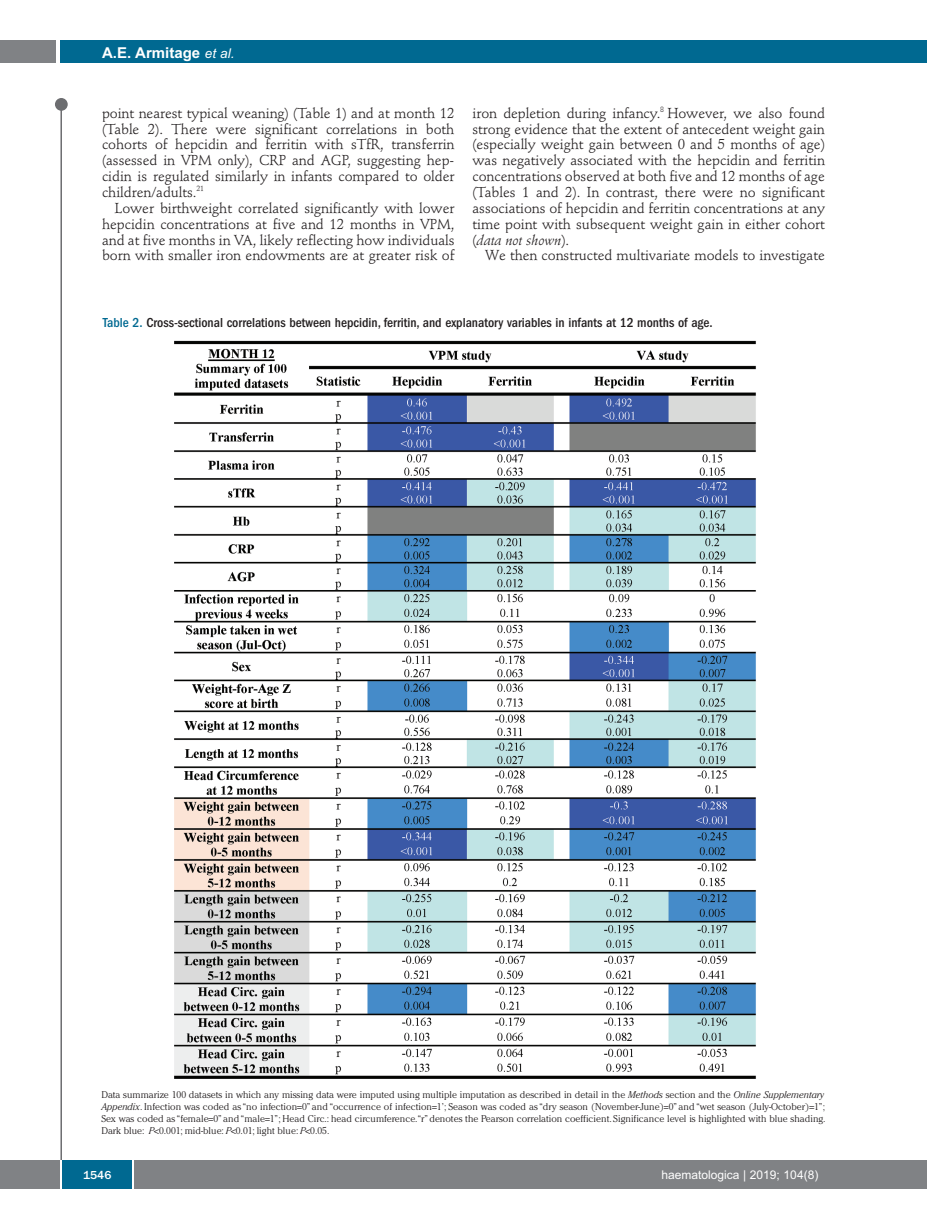
<style>
.page{position:relative;width:927px;height:1225px;background:#fff}
.page>*{position:absolute;margin:0;border:0;box-sizing:border-box;transform-origin:0 0}
.t1{font:700 15px "Arial";color:#fff}
.t2{font:14.25px/15.9px "Stempel Schneidler";letter-spacing:-.005em;color:#231f20;text-align:justify}
.t3{font:500 condensed 13.5px "Franklin Gothic";color:#231f20}
.t4{font:12px "Arial";color:#fff}
.t5{font:500 12px "Franklin Gothic";color:#fff}
.t6{font:300 9.75px/12px "Cheltenham";color:#231f20}
.s1{font-weight:400;font-style:italic;font-size:13.5px}
.s2{font-style:italic}
.s3{color:#006991}
</style>
<div class="page">
<div style="left:911px;top:40px;width:16px;height:22px;background:#006991"></div>
<div style="left:910px;top:1160px;width:17px;height:28px;background:#808285"></div>
<div style="left:55px;top:98px;width:13px;height:13px;background:#6c6d70;border-radius:50%"></div>
<hr style="left:60px;top:101px;width:2px;height:1061px;background:#6c6d70">
<div style="left:60px;top:40px;width:852px;height:22px;background:#006991"></div>
<div style="left:0;top:40px;width:56px;height:22px;background:#808285"></div>
<div style="left:0;top:1160px;width:911px;height:28px;background:#808285"></div>
<div style="left:62px;top:1160px;width:71px;height:28px;background:#006991"></div>
<hr style="left:60px;top:1160px;width:2px;height:28px;background:#fff">
<svg style="left:133px;top:1160px;width:1px;height:28px"></svg>
<img style="left:174px;top:340px;width:582px;height:739px">
<p class="t1" style="left:102px;top:44px;width:134px">A.E. Armitage <span class="s1">et al.</span></p>
<p class="t2" style="left:102px;top:106px;width:354px">point nearest typical weaning) (Table 1) and at month 12 (Table 2). There were significant correlations in both cohorts of hepcidin and ferritin with sTfR, transferrin (assessed in VPM only), CRP and AGP, suggesting hep&shy;cidin is regulated similarly in infants compared to older children/adults.<sup>21</sup></p>
<p class="t2" style="left:102px;top:201px;width:354px;text-indent:13px">Lower birthweight correlated significantly with lower hepcidin concentrations at five and 12 months in VPM, and at five months in VA, likely reflecting how individuals born with smaller iron endowments are at greater risk of</p>
<p class="t2" style="left:472px;top:106px;width:354px">iron depletion during infancy.<sup>8</sup> However, we also found strong evidence that the extent of antecedent weight gain (especially weight gain between 0 and 5 months of age) was negatively associated with the hepcidin and ferritin concentrations observed at both five and 12 months of age (Tables 1 and 2). In contrast, there were no significant associations of hepcidin and ferritin concentrations at any time point with subsequent weight gain in either cohort (<span class="s2">data not shown</span>).</p>
<p class="t2" style="left:485px;top:249px;width:341px">We then constructed multivariate models to investigate</p>
<p class="t3" style="left:103px;top:318px;width:611px"><span class="s3">Table 2.</span> Cross-sectional correlations between hepcidin, ferritin, and explanatory variables in infants at 12 months of age.</p>
<p class="t6" style="left:101px;top:1089px;width:726px">Data summarize 100 datasets in which any missing data were imputed using multiple imputation as described in detail in the <span class="s2">Methods</span> section and the <span class="s2">Online Supplementary Appendix</span>. Infection was coded as “no infection=0” and “occurrence of infection=1’; Season was coded as “dry season (November-June)=0” and “wet season (July-October)=1”; Sex was coded as “female=0” and “male=1”; Head Circ.: head circumference.“r” denotes the Pearson correlation coefficient. Significance level is highlighted with blue shading.<br>Dark blue: <span class="s2">P</span>&lt;0.001; mid-blue: <span class="s2">P</span>&lt;0.01; light blue: <span class="s2">P</span>&lt;0.05.</p>
<p class="t5" style="left:83px;top:1167px;width:30px">1546</p>
<p class="t4" style="left:661px;top:1167px;width:158px">haematologica | 2019; 104(8)</p>
</div>
